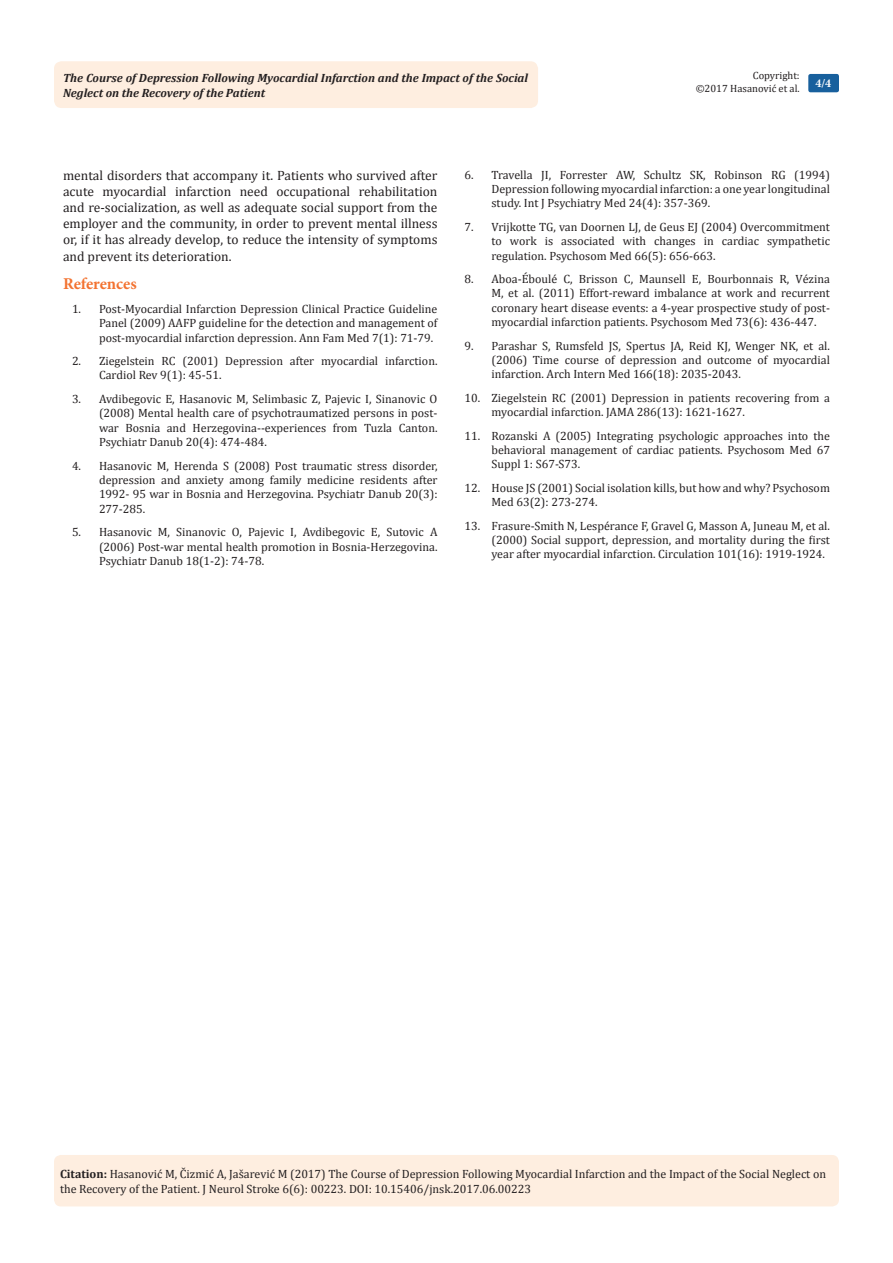
<style>
.page{position:relative;width:893px;height:1263px;background:#fff}
.page>*{position:absolute;margin:0;border:0;box-sizing:border-box;transform-origin:0 0}
.t1{font:700 16.5px "Minion Pro";letter-spacing:-.005em;color:#f37331}
.t2{font:13.5px/16.2px "Cambria";color:#231f20;text-align:justify}
.t3{font:12px/14.4px "Cambria";color:#231f20;text-align:justify}
.t4{font:italic 700 12px/14.4px "Cambria";color:#231f20}
.t5{font:700 12px "Minion Pro";color:#fff}
.t6{font:10.5px/12.6px "Cambria";color:#231f20;text-align:right}
.s1{font-weight:700}
</style>
<div class="page">
<div style="left:54px;top:1155px;width:785px;height:51px;background:#feeee0;border-radius:7px"></div>
<div style="left:54px;top:61px;width:484px;height:47px;background:#feeee0;border-radius:8px"></div>
<div style="left:808px;top:74px;width:31px;height:18px;background:#18609d;border-radius:2px"></div>
<p class="t6" style="left:696px;top:69px;width:106px">Copyright:<br>©2017 Hasanović et al.</p>
<p class="t4" style="left:63px;top:70px;width:466px">The Course of Depression Following Myocardial Infarction and the Impact of the Social<br>Neglect on the Recovery of the Patient</p>
<p class="t5" style="left:815px;top:75px;width:17px">4/4</p>
<p class="t2" style="left:63px;top:167px;width:376px">mental disorders that accompany it. Patients who survived after acute myocardial infarction need occupational rehabilitation and re-socialization, as well as adequate social support from the employer and the community, in order to prevent mental illness or, if it has already develop, to reduce the intensity of symptoms and prevent its deterioration.</p>
<p class="t1" style="left:63px;top:273px;width:75px">References</p>
<p class="t3" style="left:99px;top:302px;width:340px;text-indent:-27px">1. Post-Myocardial Infarction Depression Clinical Practice Guideline Panel (2009) AAFP guideline for the detection and management of post-myocardial infarction depression. Ann Fam Med 7(1): 71-79.</p>
<p class="t3" style="left:99px;top:354px;width:340px;text-indent:-27px">2. Ziegelstein RC (2001) Depression after myocardial infarction.<br>Cardiol Rev 9(1): 45-51.</p>
<p class="t3" style="left:99px;top:392px;width:340px;text-indent:-27px">3. Avdibegovic E, Hasanovic M, Selimbasic Z, Pajevic I, Sinanovic O (2008) Mental health care of psychotraumatized persons in post&shy;war Bosnia and Herzegovina--experiences from Tuzla Canton.<br>Psychiatr Danub 20(4): 474-484.</p>
<p class="t3" style="left:99px;top:458px;width:340px;text-indent:-27px">4. Hasanovic M, Herenda S (2008) Post traumatic stress disorder, depression and anxiety among family medicine residents after 1992- 95 war in Bosnia and Herzegovina. Psychiatr Danub 20(3):<br>277-285.</p>
<p class="t3" style="left:99px;top:525px;width:340px;text-indent:-27px">5. Hasanovic M, Sinanovic O, Pajevic I, Avdibegovic E, Sutovic A (2006) Post-war mental health promotion in Bosnia-Herzegovina.<br>Psychiatr Danub 18(1-2): 74-78.</p>
<p class="t3" style="left:491px;top:167px;width:340px;text-indent:-27px">6. Travella JI, Forrester AW, Schultz SK, Robinson RG (1994)<br>Depression following myocardial infarction: a one year longitudinal study. Int J Psychiatry Med 24(4): 357-369.</p>
<p class="t3" style="left:491px;top:219px;width:340px;text-indent:-27px">7. Vrijkotte TG, van Doornen LJ, de Geus EJ (2004) Overcommitment to work is associated with changes in cardiac sympathetic regulation. Psychosom Med 66(5): 656-663.</p>
<p class="t3" style="left:491px;top:272px;width:340px;text-indent:-27px">8. Aboa-Éboulé C, Brisson C, Maunsell E, Bourbonnais R, Vézina M, et al. (2011) Effort-reward imbalance at work and recurrent coronary heart disease events: a 4-year prospective study of post&shy;myocardial infarction patients. Psychosom Med 73(6): 436-447.</p>
<p class="t3" style="left:491px;top:338px;width:340px;text-indent:-27px">9. Parashar S, Rumsfeld JS, Spertus JA, Reid KJ, Wenger NK, et al. (2006) Time course of depression and outcome of myocardial infarction. Arch Intern Med 166(18): 2035-2043.</p>
<p class="t3" style="left:491px;top:390px;width:340px;text-indent:-27px">10. Ziegelstein RC (2001) Depression in patients recovering from a myocardial infarction. JAMA 286(13): 1621-1627.</p>
<p class="t3" style="left:491px;top:428px;width:340px;text-indent:-27px">11. Rozanski A (2005) Integrating psychologic approaches into the behavioral management of cardiac patients. Psychosom Med 67<br>Suppl 1: S67-S73.</p>
<p class="t3" style="left:491px;top:480px;width:340px;text-indent:-27px">12. House JS (2001) Social isolation kills, but how and why? Psychosom<br>Med 63(2): 273-274.</p>
<p class="t3" style="left:491px;top:518px;width:340px;text-indent:-27px">13. Frasure-Smith N, Lespérance F, Gravel G, Masson A, Juneau M, et al. (2000) Social support, depression, and mortality during the first year after myocardial infarction. Circulation 101(16): 1919-1924.</p>
<p class="t3" style="left:60px;top:1167px;width:768px"><span class="s1">Citation:</span> Hasanović M, Čizmić A, Jašarević M (2017) The Course of Depression Following Myocardial Infarction and the Impact of the Social Neglect on the Recovery of the Patient. J Neurol Stroke 6(6): 00223. DOI: 10.15406/jnsk.2017.06.00223</p>
</div>
